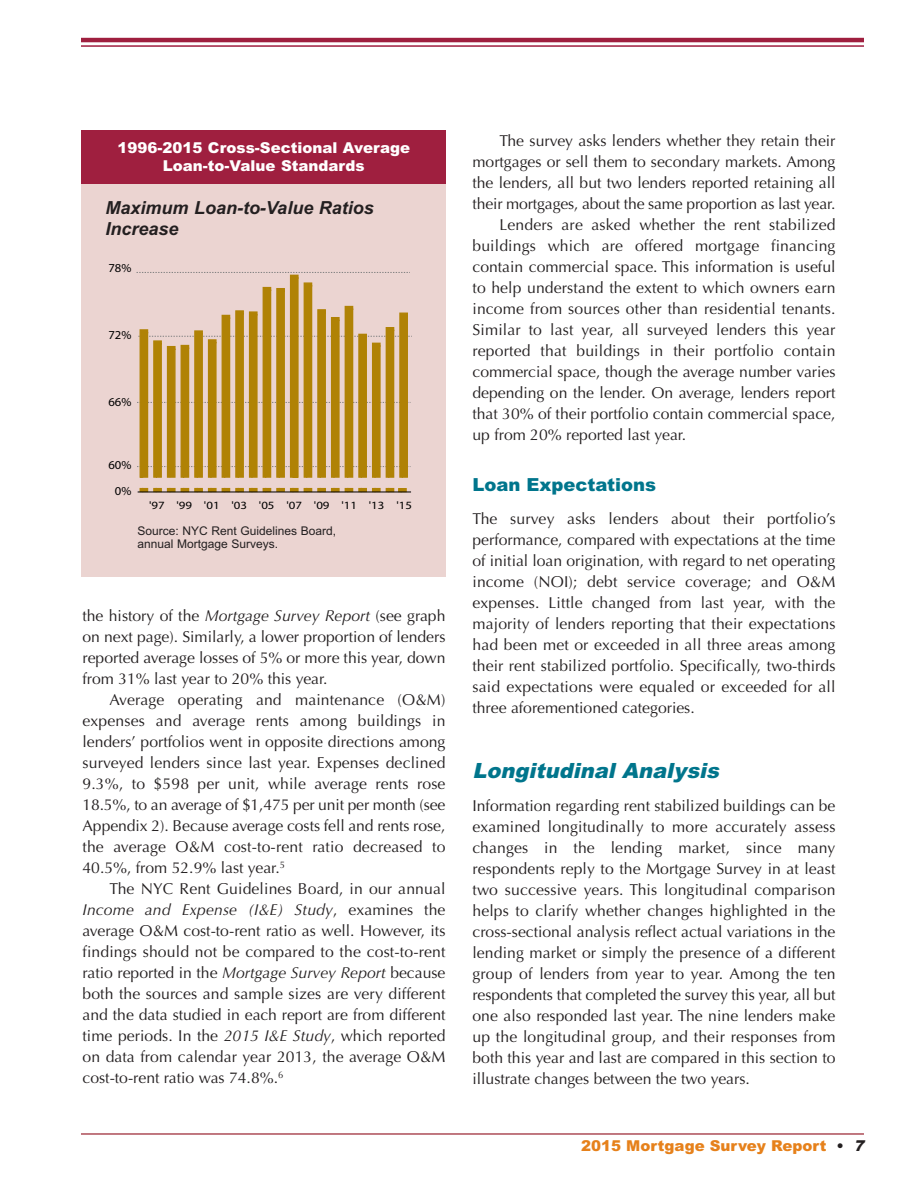
<style>
.page{position:relative;width:918px;height:1188px;background:#fff}
.page>*{position:absolute;margin:0;border:0;box-sizing:border-box;transform-origin:0 0}
.t1{font:italic 900 21px "Arial";color:#00758c}
.t2{font:italic 700 18px/21px "Arial";color:#231f20}
.t3{font:900 18px "Arial";color:#00758c}
.t4{font:15.75px/21px "Optima";color:#231f20;text-align:justify}
.t5{font:900 15px/18px "Arial";color:#fff;text-align:center}
.t6{font:900 15px "Arial";color:#e6811b}
.t7{font:12.15px "Myriad";color:#000;scale:1.04 1}
.t8{font:12px/13.5px "Arial";color:#231f20}
.t9{font:11.1px "Myriad";color:#000;scale:1.16 1}
.s1{font-style:italic}
.s2{color:#231f20}
.s3{font-style:italic;color:#231f20}
</style>
<div class="page">
<hr style="left:81px;top:38px;width:783px;height:4px;background:#9f1f3f">
<hr style="left:81px;top:45px;width:783px;height:2px;background:#9f1f3f">
<hr style="left:81px;top:1133px;width:783px;height:2px;background:#ad4c57">
<div style="left:81px;top:182px;width:365px;height:395px;background:#ebd4d1"></div>
<svg style="left:137px;top:272px;width:275px;height:206px"></svg>
<svg style="left:140px;top:487px;width:267px;height:6px"></svg>
<hr style="left:138px;top:491px;width:273px;height:1px;background:#000">
<div style="left:81px;top:130px;width:365px;height:54px;background:#9f1f3f"></div>
<p class="t5" style="left:117px;top:139px;width:294px">1996-2015 Cross-Sectional Average<br>Loan-to-Value Standards</p>
<p class="t2" style="left:105px;top:197px;width:270px">Maximum Loan-to-Value Ratios<br>Increase</p>
<p class="t7" style="left:108px;top:263px;width:24px">78%</p>
<p class="t7" style="left:108px;top:330px;width:24px">72%</p>
<p class="t7" style="left:108px;top:397px;width:24px">66%</p>
<p class="t7" style="left:108px;top:461px;width:24px">60%</p>
<p class="t7" style="left:115px;top:486px;width:17px">0%</p>
<p class="t9" style="left:149px;top:501px;width:228px">'97 '99 '01 '03 '05 '07 '09 '11 '13 '15</p>
<p class="t8" style="left:137px;top:524px;width:200px">Source: NYC Rent Guidelines Board, annual Mortgage Surveys.</p>
<p class="t4" style="left:82px;top:606px;width:365px">the history of the <span class="s1">Mortgage Survey Report</span> (see graph on next page). Similarly, a lower proportion of lenders reported average losses of 5% or more this year, down from 31% last year to 20% this year.</p>
<p class="t4" style="left:82px;top:690px;width:365px;text-indent:27px">Average operating and maintenance (O&amp;M) expenses and average rents among buildings in lenders’ portfolios went in opposite directions among surveyed lenders since last year. Expenses declined 9.3%, to $598 per unit, while average rents rose 18.5%, to an average of $1,475 per unit per month (see Appendix 2). Because average costs fell and rents rose, the average O&amp;M cost-to-rent ratio decreased to 40.5%, from 52.9% last year.<sup>5</sup></p>
<p class="t4" style="left:82px;top:879px;width:365px;text-indent:27px">The NYC Rent Guidelines Board, in our annual <span class="s1">Income and Expense (I&amp;E) Study</span>, examines the average O&amp;M cost-to-rent ratio as well. However, its findings should not be compared to the cost-to-rent ratio reported in the <span class="s1">Mortgage Survey Report</span> because both the sources and sample sizes are very different and the data studied in each report are from different time periods. In the <span class="s1">2015 I&amp;E Study</span>, which reported on data from calendar year 2013, the average O&amp;M cost-to-rent ratio was 74.8%.<sup>6</sup></p>
<p class="t4" style="left:500px;top:131px;width:338px">The survey asks lenders whether they retain their</p>
<p class="t4" style="left:472px;top:152px;width:365px">mortgages or sell them to secondary markets. Among</p>
<p class="t4" style="left:472px;top:173px;width:365px">the lenders, all but two lenders reported retaining all</p>
<p class="t4" style="left:472px;top:194px;width:364px">their mortgages, about the same proportion as last year.</p>
<p class="t4" style="left:499px;top:215px;width:337px">Lenders are asked whether the rent stabilized</p>
<p class="t4" style="left:472px;top:236px;width:364px">buildings which are offered mortgage financing</p>
<p class="t4" style="left:472px;top:257px;width:365px">contain commercial space. This information is useful</p>
<p class="t4" style="left:472px;top:278px;width:364px">to help understand the extent to which owners earn</p>
<p class="t4" style="left:472px;top:299px;width:364px">income from sources other than residential tenants.</p>
<p class="t4" style="left:472px;top:320px;width:364px">Similar to last year, all surveyed lenders this year</p>
<p class="t4" style="left:473px;top:341px;width:364px">reported that buildings in their portfolio contain</p>
<p class="t4" style="left:473px;top:362px;width:364px">commercial space, though the average number varies</p>
<p class="t4" style="left:473px;top:383px;width:365px">depending on the lender. On average, lenders report</p>
<p class="t4" style="left:473px;top:404px;width:365px">that 30% of their portfolio contain commercial space,</p>
<p class="t4" style="left:473px;top:425px;width:215px">up from 20% reported last year.</p>
<p class="t3" style="left:472px;top:475px;width:185px">Loan Expectations</p>
<p class="t4" style="left:472px;top:509px;width:365px">The survey asks lenders about their portfolio’s performance, compared with expectations at the time of initial loan origination, with regard to net operating income (NOI); debt service coverage; and O&amp;M expenses. Little changed from last year, with the majority of lenders reporting that their expectations had been met or exceeded in all three areas among their rent stabilized portfolio. Specifically, two-thirds said expectations were equaled or exceeded for all three aforementioned categories.</p>
<h1 class="t1" style="left:472px;top:758px;width:253px">Longitudinal Analysis</h1>
<p class="t4" style="left:472px;top:795px;width:365px">Information regarding rent stabilized buildings can be examined longitudinally to more accurately assess changes in the lending market, since many respondents reply to the Mortgage Survey in at least two successive years. This longitudinal comparison helps to clarify whether changes highlighted in the cross-sectional analysis reflect actual variations in the lending market or simply the presence of a different group of lenders from year to year. Among the ten respondents that completed the survey this year, all but one also responded last year. The nine lenders make up the longitudinal group, and their responses from both this year and last are compared in this section to illustrate changes between the two years.</p>
<p class="t6" style="left:581px;top:1137px;width:288px">2015 Mortgage Survey Report <span class="s2">•</span> <span class="s3">7</span></p>
</div>
